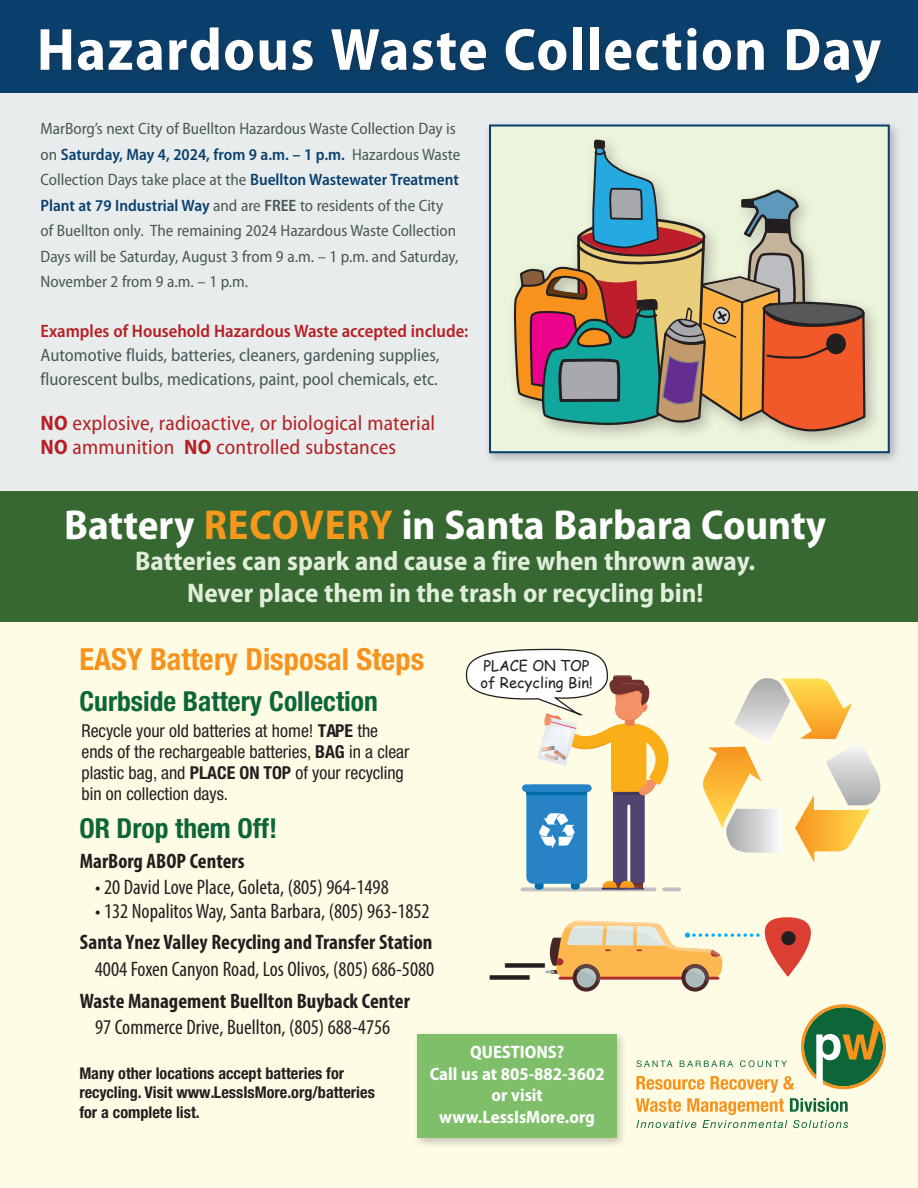
<style>
.page{position:relative;width:918px;height:1188px;background:#fff}
.page>*{position:absolute;margin:0;border:0;box-sizing:border-box;transform-origin:0 0}
.t1{font:700 semi-condensed 60px "Myriad Pro";letter-spacing:.02em;color:#fff}
.t2{font:700 semi-condensed 42px "Myriad Pro";color:#fff}
.t3{font:700 condensed 39.9px "Helvetica Neue";color:#231f20}
.t4{font:700 condensed 30.45px "Helvetica Neue";color:#f7931d}
.t5{font:700 condensed 27.6px "Helvetica Neue";color:#0c6638}
.t6{font:700 semi-condensed 27px/32.5px "Myriad Pro";color:#e1eedc;text-align:center}
.t7{font:condensed 21px "Myriad Pro";color:#231f20}
.t8{font:700 condensed 21px "Myriad Pro";color:#231f20}
.t9{font:semi-condensed 21px/24px "Myriad Pro";letter-spacing:.01em;color:#b62024}
.t10{font:semi-condensed 18px/24px "Myriad Pro";color:#4a5757}
.t11{font:700 semi-condensed 18px/21.8px "Myriad Pro";color:#fff;text-align:center}
.t12{font:600 semi-condensed 18px "Myriad Pro";color:#b62024}
.t13{font:condensed 17.85px/21px "Helvetica Neue";color:#231f20}
.t14{font:semi-condensed 16.5px/25.5px "Myriad Pro";color:#4a5757}
.t15{font:700 condensed 16.2px/19.5px "Helvetica Neue";color:#231f20}
.t16{font:700 condensed 15.75px "Helvetica Neue";color:#d5e8c0;scale:1.17 1}
.t17{font:14.7px/16.8px "Comic Sans MS";color:#231f20}
.s1{font-weight:600;color:#0a406d}
.s2{font-weight:600}
.s3{font-weight:700}
.s4{color:#f7981d}
</style>
<div class="page">
<div style="left:0;top:4px;width:918px;height:515px;background:#e8ecec"></div>
<div style="left:0;top:513px;width:918px;height:675px;background:#fefce5"></div>
<div style="left:412px;top:1029px;width:215px;height:120px;background:#231f20;opacity:.28"></div>
<div style="left:417px;top:1035px;width:199px;height:103px;background:#7fbf6a"></div>
<svg style="left:636px;top:1004px;width:250px;height:124px"></svg>
<svg style="left:662px;top:887px;width:19px;height:4px"></svg>
<svg style="left:465px;top:648px;width:205px;height:243px"></svg>
<svg style="left:703px;top:678px;width:178px;height:185px"></svg>
<svg style="left:546px;top:917px;width:265px;height:75px"></svg>
<div style="left:781px;top:931px;width:15px;height:14px;background:#231f20;border-radius:50%"></div>
<div style="left:0;top:0;width:918px;height:93px;background:#0a406d"></div>
<div style="left:36px;top:22px;width:855px;height:72px;background:#231f20;opacity:.28"></div>
<div style="left:0;top:491px;width:918px;height:131px;background:#386832"></div>
<div style="left:483px;top:119px;width:418px;height:346px;background:#231f20;opacity:.28"></div>
<div style="left:489px;top:124px;width:401px;height:329px;background:#ecf4dc;border:2px solid #0a406d"></div>
<div style="left:506px;top:132px;width:377px;height:316px;background:#231f20;opacity:.28"></div>
<svg style="left:514px;top:140px;width:351px;height:303px"></svg>
<h1 class="t1" style="left:37px;top:16px;width:846px">Hazardous Waste Collection Day</h1>
<p class="t14" style="left:40px;top:116px;width:421px">MarBorg’s next City of Buellton Hazardous Waste Collection Day is on <span class="s1">Saturday, May 4, 2024, from 9 a.m. – 1 p.m.</span> Hazardous Waste Collection Days take place at the <span class="s1">Buellton Wastewater Treatment Plant at 79 Industrial Way</span> and are <span class="s2">FREE</span> to residents of the City<br>of Buellton only. The remaining 2024 Hazardous Waste Collection Days will be Saturday, August 3 from 9 a.m. – 1 p.m. and Saturday, November 2 from 9 a.m. – 1 p.m.</p>
<p class="t12" style="left:40px;top:321px;width:429px">Examples of Household Hazardous Waste accepted include:</p>
<p class="t10" style="left:40px;top:344px;width:401px">Automotive fluids, batteries, cleaners, gardening supplies, fluorescent bulbs, medications, paint, pool chemicals, etc.</p>
<p class="t9" style="left:40px;top:412px;width:396px"><span class="s3">NO</span> explosive, radioactive, or biological material<br><span class="s3">NO</span> ammunition <span class="s3">NO</span> controlled substances</p>
<h2 class="t2" style="left:64px;top:502px;width:763px">Battery <span class="s4">RECOVERY</span> in Santa Barbara County</h2>
<h3 class="t6" style="left:135px;top:545px;width:622px">Batteries can spark and cause a fire when thrown away.<br>Never place them in the trash or recycling bin!</h3>
<p class="t16" style="left:254px;top:498px;width:5px">.</p>
<h3 class="t4" style="left:79px;top:641px;width:346px">EASY Battery Disposal Steps</h3>
<h3 class="t5" style="left:79px;top:684px;width:300px">Curbside Battery Collection</h3>
<p class="t13" style="left:81px;top:720px;width:329px">Recycle your old batteries at home! <span class="s3">TAPE</span> the ends of the rechargeable batteries, <span class="s3">BAG</span> in a clear plastic bag, and <span class="s3">PLACE ON TOP</span> of your recycling bin on collection days.</p>
<h3 class="t5" style="left:79px;top:811px;width:199px">OR Drop them Off!</h3>
<p class="t8" style="left:80px;top:848px;width:166px">MarBorg ABOP Centers</p>
<p class="t7" style="left:95px;top:874px;width:295px">• 20 David Love Place, Goleta, (805) 964-1498</p>
<p class="t7" style="left:95px;top:898px;width:336px">• 132 Nopalitos Way, Santa Barbara, (805) 963-1852</p>
<p class="t8" style="left:80px;top:929px;width:354px">Santa Ynez Valley Recycling and Transfer Station</p>
<p class="t7" style="left:95px;top:957px;width:341px">4004 Foxen Canyon Road, Los Olivos, (805) 686-5080</p>
<p class="t8" style="left:80px;top:988px;width:332px">Waste Management Buellton Buyback Center</p>
<p class="t7" style="left:95px;top:1015px;width:297px">97 Commerce Drive, Buellton, (805) 688-4756</p>
<p class="t17" style="left:480px;top:657px;width:114px">PLACE ON TOP of Recycling Bin!</p>
<h3 class="t3" style="left:490px;top:945px;width:57px">——</h3>
<p class="t15" style="left:79px;top:1063px;width:297px">Many other locations accept batteries for recycling. Visit www.LessIsMore.org/batteries for a complete list.</p>
<p class="t11" style="left:430px;top:1041px;width:176px">QUESTIONS?<br>Call us at 805-882-3602 or visit www.LessIsMore.org</p>
</div>
